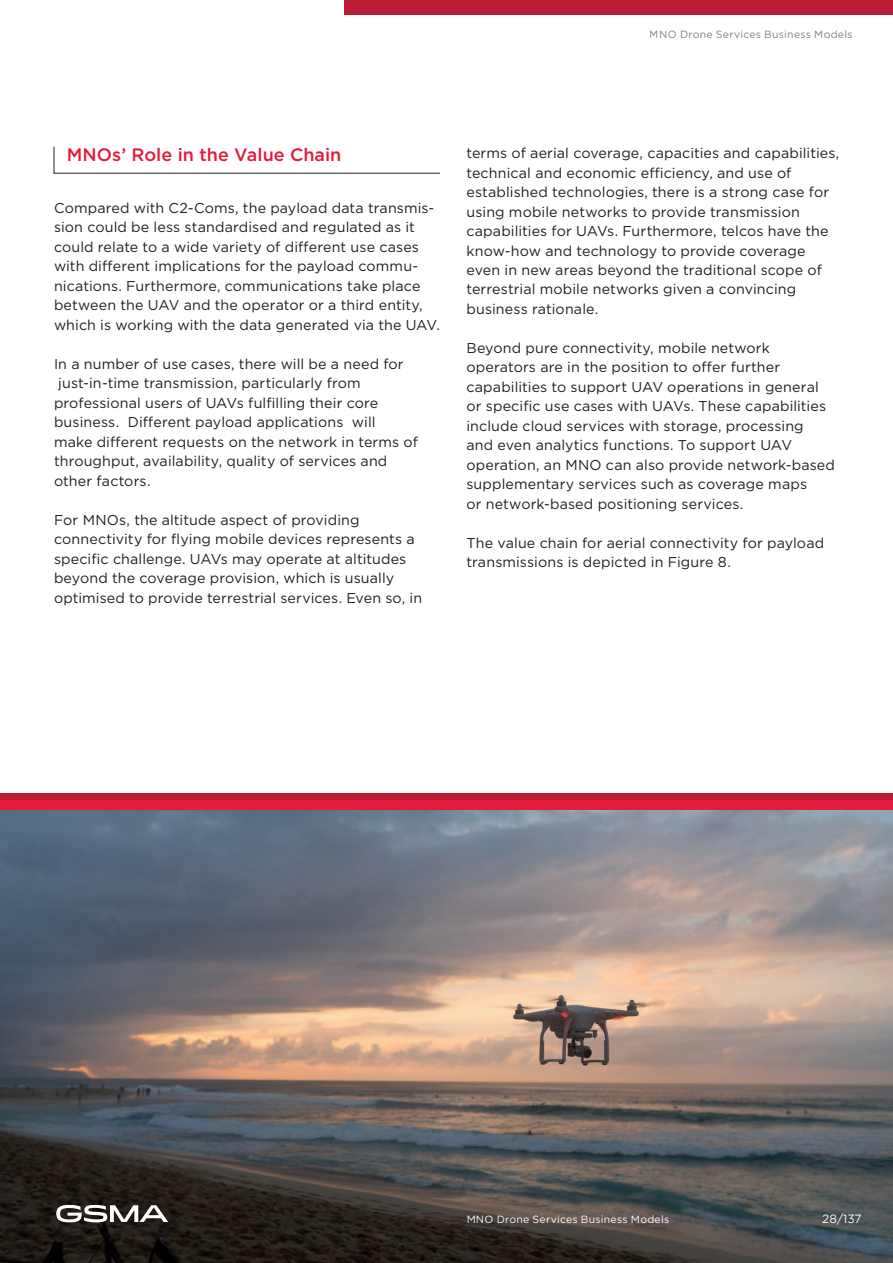
<style>
.page{position:relative;width:893px;height:1263px;background:#fff}
.page>*{position:absolute;margin:0;border:0;box-sizing:border-box;transform-origin:0 0}
.t1{font:500 18px "Gotham";color:#e21c39}
.t2{font:14.25px/19.5px "Gotham";letter-spacing:.01em;color:#231f20}
.t3{font:12px "Gotham";color:#fff}
.t4{font:10.5px "Gotham";letter-spacing:.025em;color:#fff}
.t5{font:10.5px "Gotham";letter-spacing:.025em;color:#7c7f81}
</style>
<div class="page">
<img style="left:0;top:810px;width:893px;height:453px">
<svg style="left:53px;top:146px;width:388px;height:28px"></svg>
<div style="left:0;top:799px;width:893px;height:11px;background:#e21c39"></div>
<div style="left:0;top:793px;width:893px;height:6px;background:#ba1e35"></div>
<svg style="left:56px;top:1205px;width:112px;height:17px"></svg>
<div style="left:344px;top:0;width:549px;height:15px;background:#ba1e35"></div>
<p class="t5" style="left:650px;top:27px;width:204px">MNO Drone Services Business Models</p>
<p class="t1" style="left:67px;top:143px;width:276px">MNOs’ Role in the Value Chain</p>
<p class="t2" style="left:54px;top:198px;width:387px">Compared with C2-Coms, the payload data transmis&shy;sion could be less standardised and regulated as it could relate to a wide variety of different use cases with different implications for the payload commu&shy;nications. Furthermore, communications take place between the UAV and the operator or a third entity, which is working with the data generated via the UAV.</p>
<p class="t2" style="left:54px;top:354px;width:365px">In a number of use cases, there will be a need for just-in-time transmission, particularly from professional users of UAVs fulfilling their core business. Different payload applications will<br>make different requests on the network in terms of throughput, availability, quality of services and other factors.</p>
<p class="t2" style="left:54px;top:510px;width:370px">For MNOs, the altitude aspect of providing connectivity for flying mobile devices represents a specific challenge. UAVs may operate at altitudes beyond the coverage provision, which is usually optimised to provide terrestrial services. Even so, in</p>
<p class="t2" style="left:466px;top:143px;width:374px">terms of aerial coverage, capacities and capabilities, technical and economic efficiency, and use of established technologies, there is a strong case for using mobile networks to provide transmission capabilities for UAVs. Furthermore, telcos have the know-how and technology to provide coverage even in new areas beyond the traditional scope of terrestrial mobile networks given a convincing business rationale.</p>
<p class="t2" style="left:466px;top:338px;width:370px">Beyond pure connectivity, mobile network operators are in the position to offer further capabilities to support UAV operations in general or specific use cases with UAVs. These capabilities include cloud services with storage, processing<br>and even analytics functions. To support UAV operation, an MNO can also provide network-based supplementary services such as coverage maps<br>or network-based positioning services.</p>
<p class="t2" style="left:466px;top:533px;width:359px">The value chain for aerial connectivity for payload transmissions is depicted in Figure 8.</p>
<p class="t4" style="left:466px;top:1212px;width:204px">MNO Drone Services Business Models</p>
<p class="t3" style="left:822px;top:1211px;width:41px">28/137</p>
</div>
